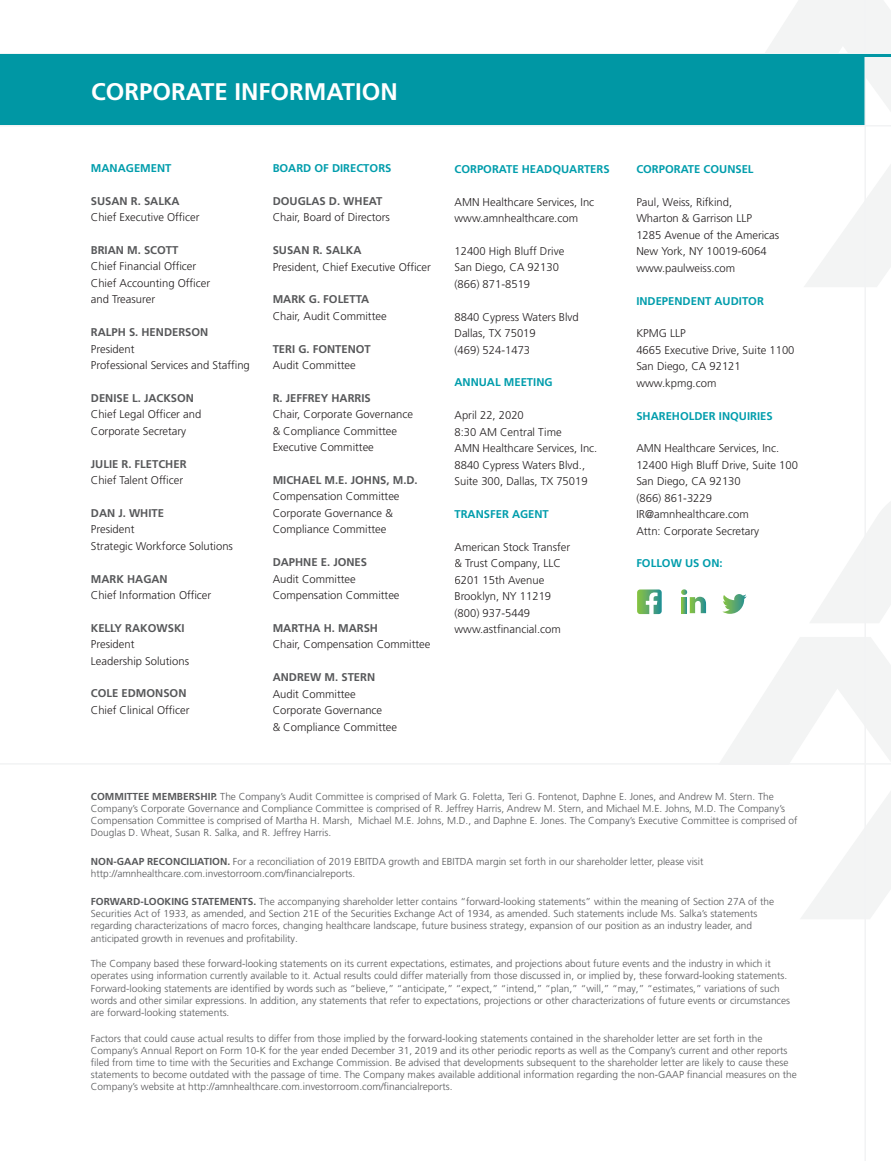
<style>
.page{position:relative;width:891px;height:1161px;background:#fff}
.page>*{position:absolute;margin:0;border:0;box-sizing:border-box;transform-origin:0 0}
.t1{font:700 24px "Frutiger LT Pro";color:#fff}
.t2{font:300 11.25px/16.5px "Frutiger LT Pro";color:#231f20}
.t3{font:700 11.25px "Frutiger LT Pro";color:#57585a}
.t4{font:700 11.25px "Frutiger LT Pro";color:#009dac}
.t5{font:300 10.2px/12.1px "Frutiger LT Pro";color:#57585a}
.t6{font:300 10.2px "Frutiger LT Std";color:#57585a}
.s1{font-weight:700}
.s2{font-family:"Frutiger LT Pro"}
</style>
<div class="page">
<svg style="left:765px;top:0;width:126px;height:111px"></svg>
<svg style="left:804px;top:165px;width:87px;height:122px"></svg>
<svg style="left:720px;top:637px;width:171px;height:126px"></svg>
<svg style="left:810px;top:502px;width:81px;height:121px"></svg>
<svg style="left:801px;top:791px;width:90px;height:128px"></svg>
<div style="left:0;top:55px;width:864px;height:70px;background:#0097a4"></div>
<hr style="left:0;top:125px;width:891px;height:2px;background:#f2f3f4">
<hr style="left:864px;top:0;width:2px;height:1161px;background:#f2f3f4">
<hr style="left:0;top:763px;width:891px;height:2px;background:#f2f3f4">
<hr style="left:0;top:53px;width:891px;height:2px;background:#eef7f8">
<svg style="left:681px;top:589px;width:25px;height:24px"></svg>
<svg style="left:722px;top:594px;width:25px;height:20px"></svg>
<svg style="left:637px;top:589px;width:25px;height:25px"></svg>
<hr style="left:0;top:54px;width:891px;height:3px;background:#0097a4">
<h1 class="t1" style="left:91px;top:82px;width:308px">CORPORATE INFORMATION</h1>
<p class="t4" style="left:91px;top:164px;width:82px">MANAGEMENT</p>
<p class="t3" style="left:91px;top:196px;width:90px">SUSAN R. SALKA</p>
<p class="t2" style="left:91px;top:210px;width:110px">Chief Executive Officer</p>
<p class="t3" style="left:91px;top:246px;width:89px">BRIAN M. SCOTT</p>
<p class="t2" style="left:91px;top:259px;width:121px">Chief Financial Officer<br>Chief Accounting Officer and Treasurer</p>
<p class="t3" style="left:91px;top:328px;width:119px">RALPH S. HENDERSON</p>
<p class="t2" style="left:91px;top:341px;width:160px">President<br>Professional Services and Staffing</p>
<p class="t3" style="left:91px;top:393px;width:105px">DENISE L. JACKSON</p>
<p class="t2" style="left:91px;top:407px;width:112px">Chief Legal Officer and<br>Corporate Secretary</p>
<p class="t3" style="left:91px;top:459px;width:97px">JULIE R. FLETCHER</p>
<p class="t2" style="left:91px;top:473px;width:94px">Chief Talent Officer</p>
<p class="t3" style="left:91px;top:508px;width:75px">DAN J. WHITE</p>
<p class="t2" style="left:91px;top:522px;width:144px">President<br>Strategic Workforce Solutions</p>
<p class="t3" style="left:91px;top:574px;width:78px">MARK HAGAN</p>
<p class="t2" style="left:91px;top:588px;width:122px">Chief Information Officer</p>
<p class="t3" style="left:91px;top:623px;width:95px">KELLY RAKOWSKI</p>
<p class="t2" style="left:91px;top:637px;width:100px">President<br>Leadership Solutions</p>
<p class="t3" style="left:91px;top:689px;width:97px">COLE EDMONSON</p>
<p class="t2" style="left:91px;top:703px;width:100px">Chief Clinical Officer</p>
<p class="t4" style="left:273px;top:164px;width:120px">BOARD OF DIRECTORS</p>
<p class="t3" style="left:273px;top:197px;width:111px">DOUGLAS D. WHEAT</p>
<p class="t2" style="left:273px;top:210px;width:119px">Chair, Board of Directors</p>
<p class="t3" style="left:273px;top:246px;width:90px">SUSAN R. SALKA</p>
<p class="t2" style="left:273px;top:259px;width:160px">President, Chief Executive Officer</p>
<p class="t3" style="left:273px;top:295px;width:98px">MARK G. FOLETTA</p>
<p class="t2" style="left:273px;top:309px;width:115px">Chair, Audit Committee</p>
<p class="t3" style="left:273px;top:344px;width:100px">TERI G. FONTENOT</p>
<p class="t2" style="left:273px;top:358px;width:85px">Audit Committee</p>
<p class="t3" style="left:273px;top:393px;width:100px">R. JEFFREY HARRIS</p>
<p class="t2" style="left:273px;top:407px;width:142px">Chair, Corporate Governance &amp; Compliance Committee<br>Executive Committee</p>
<p class="t3" style="left:273px;top:476px;width:147px">MICHAEL M.E. JOHNS, M.D.</p>
<p class="t2" style="left:273px;top:489px;width:128px">Compensation Committee<br>Corporate Governance &amp;<br>Compliance Committee</p>
<p class="t3" style="left:273px;top:558px;width:96px">DAPHNE E. JONES</p>
<p class="t2" style="left:273px;top:571px;width:128px">Audit Committee<br>Compensation Committee</p>
<p class="t3" style="left:273px;top:623px;width:107px">MARTHA H. MARSH</p>
<p class="t2" style="left:273px;top:637px;width:159px">Chair, Compensation Committee</p>
<p class="t3" style="left:273px;top:673px;width:104px">ANDREW M. STERN</p>
<p class="t2" style="left:273px;top:686px;width:126px">Audit Committee<br>Corporate Governance<br>&amp; Compliance Committee</p>
<p class="t4" style="left:454px;top:165px;width:157px">CORPORATE HEADQUARTERS</p>
<p class="t2" style="left:454px;top:194px;width:141px">AMN Healthcare Services, Inc www.amnhealthcare.com</p>
<p class="t2" style="left:454px;top:244px;width:111px">12400 High Bluff Drive<br>San Diego, CA 92130 (866) 871-8519</p>
<p class="t2" style="left:454px;top:309px;width:126px">8840 Cypress Waters Blvd<br>Dallas, TX 75019<br>(469) 524-1473</p>
<p class="t4" style="left:454px;top:378px;width:100px">ANNUAL MEETING</p>
<p class="t2" style="left:454px;top:408px;width:144px">April 22, 2020<br>8:30 AM Central Time<br>AMN Healthcare Services, Inc.<br>8840 Cypress Waters Blvd.,<br>Suite 300, Dallas, TX 75019</p>
<p class="t4" style="left:454px;top:509px;width:96px">TRANSFER AGENT</p>
<p class="t2" style="left:454px;top:539px;width:117px">American Stock Transfer &amp; Trust Company, LLC<br>6201 15th Avenue<br>Brooklyn, NY 11219 (800) 937-5449 www.astfinancial.com</p>
<p class="t4" style="left:636px;top:165px;width:119px">CORPORATE COUNSEL</p>
<p class="t2" style="left:636px;top:195px;width:144px">Paul, Weiss, Rifkind,<br>Wharton &amp; Garrison LLP<br>1285 Avenue of the Americas<br>New York, NY 10019-6064 www.paulweiss.com</p>
<p class="t4" style="left:636px;top:296px;width:129px">INDEPENDENT AUDITOR</p>
<p class="t2" style="left:636px;top:326px;width:160px">KPMG LLP<br>4665 Executive Drive, Suite 1100<br>San Diego, CA 92121 www.kpmg.com</p>
<p class="t4" style="left:636px;top:411px;width:138px">SHAREHOLDER INQUIRIES</p>
<p class="t2" style="left:636px;top:441px;width:163px">AMN Healthcare Services, Inc.<br>12400 High Bluff Drive, Suite 100<br>San Diego, CA 92130<br>(866) 861-3229<br>IR@amnhealthcare.com<br>Attn: Corporate Secretary</p>
<p class="t4" style="left:636px;top:559px;width:88px">FOLLOW US ON:</p>
<p class="t5" style="left:91px;top:791px;width:708px"><span class="s1">COMMITTEE MEMBERSHIP.</span> The Company’s Audit Committee is comprised of Mark G. Foletta, Teri G. Fontenot, Daphne E. Jones, and Andrew M. Stern. The Company’s Corporate Governance and Compliance Committee is comprised of R. Jeffrey Harris, Andrew M. Stern, and Michael M.E. Johns, M.D. The Company’s Compensation Committee is comprised of Martha H. Marsh, Michael M.E. Johns, M.D., and Daphne E. Jones. The Company’s Executive Committee is comprised of Douglas D. Wheat, Susan R. Salka, and R. Jeffrey Harris.</p>
<p class="t5" style="left:91px;top:856px;width:614px"><span class="s1">NON-GAAP RECONCILIATION.</span> For a reconciliation of 2019 EBITDA growth and EBITDA margin set forth in our shareholder letter, please visit</p>
<p class="t6" style="left:91px;top:867px;width:266px">http://amnhealthcare.com.investorroom.com/financialreports<span class="s2">.</span></p>
<p class="t5" style="left:91px;top:896px;width:685px"><span class="s1">FORWARD-LOOKING STATEMENTS.</span> The accompanying shareholder letter contains “forward-looking statements” within the meaning of Section 27A of the Securities Act of 1933, as amended, and Section 21E of the Securities Exchange Act of 1934, as amended. Such statements include Ms. Salka’s statements regarding characterizations of macro forces, changing healthcare landscape, future business strategy, expansion of our position as an industry leader, and anticipated growth in revenues and profitability.</p>
<p class="t5" style="left:91px;top:958px;width:701px">The Company based these forward-looking statements on its current expectations, estimates, and projections about future events and the industry in which it operates using information currently available to it. Actual results could differ materially from those discussed in, or implied by, these forward-looking statements.<br>Forward-looking statements are identified by words such as “believe,” “anticipate,” “expect,” “intend,” “plan,” “will,” “may,” “estimates,” variations of such words and other similar expressions. In addition, any statements that refer to expectations, projections or other characterizations of future events or circumstances are forward-looking statements.</p>
<p class="t5" style="left:91px;top:1033px;width:708px">Factors that could cause actual results to differ from those implied by the forward-looking statements contained in the shareholder letter are set forth in the Company’s Annual Report on Form 10-K for the year ended December 31, 2019 and its other periodic reports as well as the Company’s current and other reports filed from time to time with the Securities and Exchange Commission. Be advised that developments subsequent to the shareholder letter are likely to cause these statements to become outdated with the passage of time. The Company makes available additional information regarding the non-GAAP financial measures on the</p>
<p class="t6" style="left:91px;top:1081px;width:363px"><span class="s2">Company’s website at</span> http://amnhealthcare.com.investorroom.com/financialreports<span class="s2">.</span></p>
</div>
